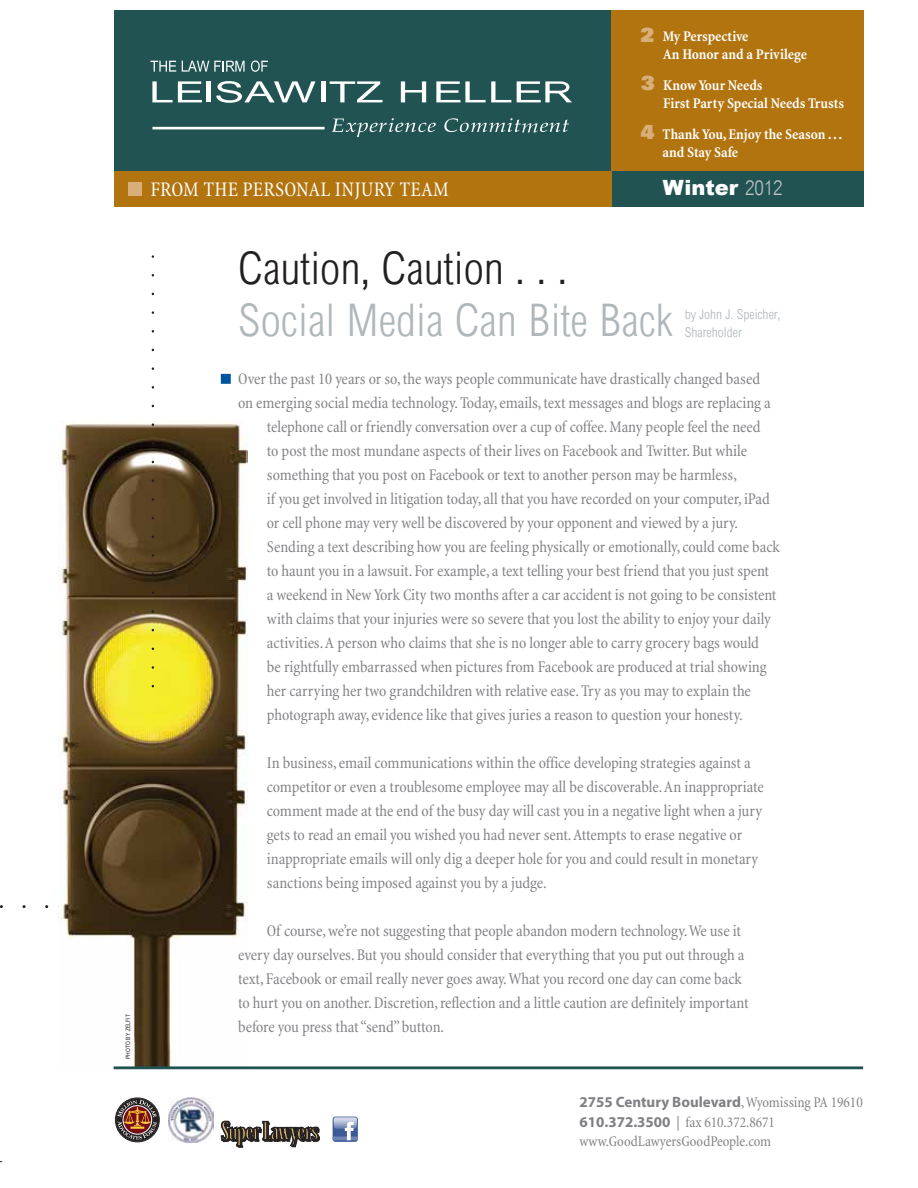
<style>
.page{position:relative;width:918px;height:1188px;background:#fff}
.page>*{position:absolute;margin:0;border:0;box-sizing:border-box;transform-origin:0 0}
.t1{font:300 condensed 45px "Arial";color:#b0b7bb}
.t2{font:300 condensed 45px "Arial";color:#221f1f}
.t3{font:condensed 21px "Minion";letter-spacing:.01em;color:#fff}
.t4{font:900 21px "Arial";color:#fff}
.t5{font:900 19.5px "Univers";color:#d8af79}
.t6{font:condensed 16.5px/24px "Minion";letter-spacing:-.005em;color:#807f83}
.t7{font:700 condensed 15px/18px "Minion";letter-spacing:-.005em;color:#fff}
.t8{font:condensed 15px/19.5px "Minion";color:#807f83}
.t9{font:700 15px "Myriad Pro";color:#807f83}
.t10{font:300 condensed 13.5px/18px "Arial";color:#b0b7bb}
.t11{font:6px "Arial Narrow";letter-spacing:.02em;color:#231f20}
.s1{font-weight:300;font-stretch:condensed;color:#c2c4c6}
.s2{font-family:"Minion";font-weight:400;font-stretch:condensed}
.s3{font-family:"Myriad Pro";font-weight:700;font-stretch:normal}
</style>
<div class="page">
<div style="left:115px;top:1098px;width:44px;height:44px;border:1px solid #231f20;border-radius:50%"></div>
<div style="left:116px;top:1099px;width:43px;height:42px;border:1px solid #231f20;border-radius:50%"></div>
<svg style="left:117px;top:1100px;width:40px;height:40px;background:#846155"></svg>
<div style="left:332px;top:1116px;width:26px;height:26px;background:#94a4c5;border-radius:3px"></div>
<svg style="left:333px;top:1117px;width:25px;height:25px"></svg>
<svg style="left:334px;top:1117px;width:23px;height:11px"></svg>
<svg style="left:333px;top:1122px;width:25px;height:18px"></svg>
<svg style="left:221px;top:1121px;width:100px;height:27px"></svg>
<div style="left:114px;top:11px;width:498px;height:195px;background:#205352"></div>
<div style="left:612px;top:11px;width:252px;height:195px;background:#b2740e"></div>
<svg style="left:150px;top:61px;width:26px;height:11px"></svg>
<svg style="left:182px;top:61px;width:63px;height:11px"></svg>
<svg style="left:251px;top:60px;width:17px;height:12px"></svg>
<svg style="left:152px;top:81px;width:50px;height:21px"></svg>
<hr style="left:207px;top:81px;width:4px;height:21px;background:#fff">
<svg style="left:216px;top:81px;width:100px;height:22px"></svg>
<hr style="left:321px;top:81px;width:4px;height:21px;background:#fff">
<svg style="left:330px;top:81px;width:53px;height:21px"></svg>
<svg style="left:401px;top:81px;width:25px;height:21px"></svg>
<svg style="left:436px;top:81px;width:75px;height:21px"></svg>
<svg style="left:517px;top:81px;width:55px;height:21px"></svg>
<svg style="left:332px;top:118px;width:104px;height:19px"></svg>
<svg style="left:444px;top:118px;width:125px;height:15px"></svg>
<svg style="left:152px;top:127px;width:173px;height:2px"></svg>
<div style="left:612px;top:171px;width:252px;height:36px;background:#205352"></div>
<div style="left:114px;top:171px;width:498px;height:36px;background:#b2740e"></div>
<div style="left:128px;top:182px;width:14px;height:14px;background:#d8af79"></div>
<div style="left:221px;top:374px;width:10px;height:10px;background:#00549e"></div>
<img style="left:168px;top:1097px;width:45px;height:46px">
<img style="left:58px;top:422px;width:189px;height:646px">
<hr style="left:114px;top:1066px;width:749px;height:3px;background:#205352">
<svg style="left:152px;top:256px;width:2px;height:441px"></svg>
<svg style="left:0;top:905px;width:60px;height:3px"></svg>
<p class="t11" style="left:124px;top:1059px;width:46px;rotate:-90deg">PHOTO BY ZELFIT</p>
<p class="t5" style="left:641px;top:22px;width:15px">2</p>
<p class="t5" style="left:641px;top:70px;width:15px">3</p>
<p class="t5" style="left:641px;top:119px;width:15px">4</p>
<p class="t7" style="left:663px;top:28px;width:146px">My Perspective<br>An Honor and a Privilege</p>
<p class="t7" style="left:663px;top:76px;width:182px">Know Your Needs<br>First Party Special Needs Trusts</p>
<p class="t7" style="left:663px;top:125px;width:181px">Thank You, Enjoy the Season . . . and Stay Safe</p>
<p class="t3" style="left:150px;top:179px;width:300px">FROM THE PERSONAL INJURY TEAM</p>
<p class="t4" style="left:663px;top:176px;width:121px">Winter <span class="s1">2012</span></p>
<h1 class="t2" style="left:238px;top:242px;width:331px">Caution, Caution . . .</h1>
<h1 class="t1" style="left:238px;top:295px;width:436px">Social Media Can Bite Back</h1>
<p class="t6" style="left:238px;top:367px;width:523px">Over the past 10 years or so, the ways people communicate have drastically changed based</p>
<p class="t6" style="left:238px;top:391px;width:534px">on emerging social media technology. Today, emails, text messages and blogs are replacing a</p>
<p class="t6" style="left:267px;top:415px;width:495px">telephone call or friendly conversation over a cup of coffee. Many people feel the need</p>
<p class="t6" style="left:267px;top:439px;width:482px">to post the most mundane aspects of their lives on Facebook and Twitter. But while</p>
<p class="t6" style="left:267px;top:463px;width:472px">something that you post on Facebook or text to another person may be harmless,</p>
<p class="t6" style="left:267px;top:487px;width:504px">if you get involved in litigation today, all that you have recorded on your computer, iPad</p>
<p class="t6" style="left:267px;top:511px;width:473px">or cell phone may very well be discovered by your opponent and viewed by a jury.</p>
<p class="t6" style="left:267px;top:535px;width:515px">Sending a text describing how you are feeling physically or emotionally, could come back</p>
<p class="t6" style="left:267px;top:559px;width:504px">to haunt you in a lawsuit. For example, a text telling your best friend that you just spent</p>
<p class="t6" style="left:267px;top:583px;width:511px">a weekend in New York City two months after a car accident is not going to be consistent</p>
<p class="t6" style="left:267px;top:607px;width:506px">with claims that your injuries were so severe that you lost the ability to enjoy your daily</p>
<p class="t6" style="left:267px;top:631px;width:494px">activities. A person who claims that she is no longer able to carry grocery bags would</p>
<p class="t6" style="left:267px;top:655px;width:501px">be rightfully embarrassed when pictures from Facebook are produced at trial showing</p>
<p class="t6" style="left:267px;top:679px;width:486px">her carrying her two grandchildren with relative ease. Try as you may to explain the</p>
<p class="t6" style="left:267px;top:703px;width:477px">photograph away, evidence like that gives juries a reason to question your honesty.</p>
<p class="t6" style="left:267px;top:751px;width:498px">In business, email communications within the office developing strategies against a competitor or even a troublesome employee may all be discoverable. An inappropriate comment made at the end of the busy day will cast you in a negative light when a jury gets to read an email you wished you had never sent. Attempts to erase negative or inappropriate emails will only dig a deeper hole for you and could result in monetary sanctions being imposed against you by a judge.</p>
<p class="t6" style="left:238px;top:919px;width:512px;text-indent:29px">Of course, we’re not suggesting that people abandon modern technology. We use it every day ourselves. But you should consider that everything that you put out through a text, Facebook or email really never goes away. What you record one day can come back to hurt you on another. Discretion, reflection and a little caution are definitely important before you press that “send” button.</p>
<p class="t10" style="left:685px;top:306px;width:97px">by John J. Speicher,<br>Shareholder</p>
<p class="t9" style="left:580px;top:1092px;width:285px">2755 Century Boulevard<span class="s2">, Wyomissing PA 19610</span></p>
<p class="t8" style="left:580px;top:1112px;width:197px"><span class="s3">610.372.3500</span> | fax 610.372.8671 www.GoodLawyersGoodPeople.com</p>
</div>
